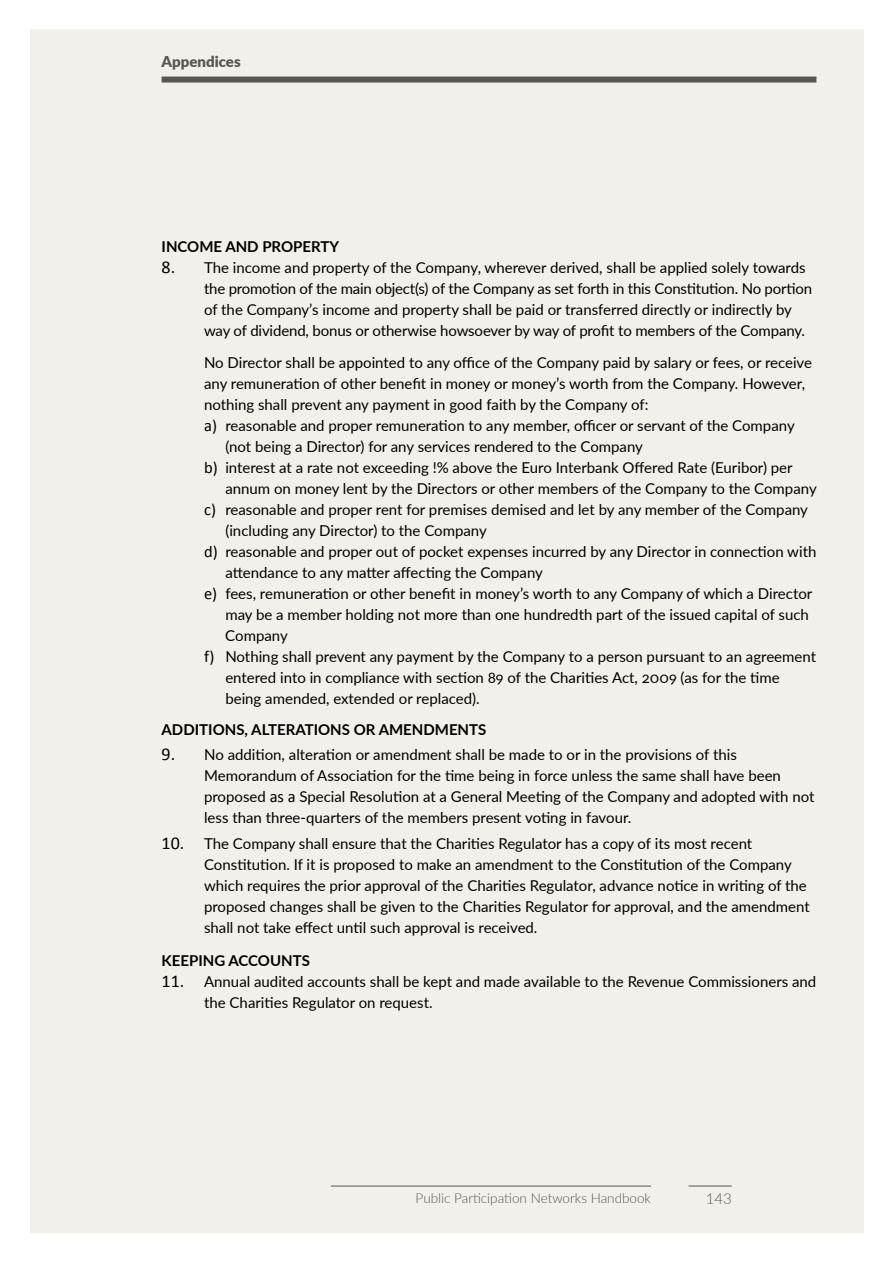
<style>
.page{position:relative;width:893px;height:1263px;background:#fff}
.page>*{position:absolute;margin:0;border:0;box-sizing:border-box;transform-origin:0 0}
.t1{font:15px/21px "Lato";color:#000}
.t2{font:700 15px "Lato";color:#000}
.t3{font:900 15px "Lato";color:#575651}
.t4{font:300 15px "Lato";color:#575651}
.t5{font:300 13.5px "Lato";color:#575651}
.s1{font-family:"Calibri";font-size:18px}
.s2{font-family:"Calibri";font-size:16.5px}
</style>
<div class="page">
<div style="left:30px;top:30px;width:833px;height:1203px;background:#f1f0ea"></div>
<hr style="left:688px;top:1186px;width:44px;height:1px;background:#575651">
<hr style="left:331px;top:1186px;width:320px;height:1px;background:#575651">
<div style="left:162px;top:77px;width:654px;height:6px;background:#575651"></div>
<p class="t3" style="left:162px;top:51px;width:81px">Appendices</p>
<p class="t2" style="left:162px;top:236px;width:179px">INCOME AND PROPERTY</p>
<p class="t1" style="left:204px;top:256px;width:609px;text-indent:-42px"><span class="s1">8.</span> The income and property of the Company, wherever derived, shall be applied solely towards the promotion of the main object(s) of the Company as set forth in this Constitution. No portion of the Company’s income and property shall be paid or transferred directly or indirectly by way of dividend, bonus or otherwise howsoever by way of profit to members of the Company.</p>
<p class="t1" style="left:204px;top:351px;width:609px">No Director shall be appointed to any office of the Company paid by salary or fees, or receive</p>
<p class="t1" style="left:204px;top:372px;width:602px">any remuneration of other benefit in money or money’s worth from the Company. However,</p>
<p class="t1" style="left:204px;top:393px;width:446px">nothing shall prevent any payment in good faith by the Company of:</p>
<p class="t1" style="left:204px;top:414px;width:592px"><span class="s2">a)</span> reasonable and proper remuneration to any member, officer or servant of the Company</p>
<p class="t1" style="left:225px;top:435px;width:419px">(not being a Director) for any services rendered to the Company</p>
<p class="t1" style="left:204px;top:456px;width:590px"><span class="s2">b)</span> interest at a rate not exceeding !% above the Euro Interbank Offered Rate (Euribor) per</p>
<p class="t1" style="left:225px;top:477px;width:593px">annum on money lent by the Directors or other members of the Company to the Company</p>
<p class="t1" style="left:204px;top:498px;width:605px"><span class="s2">c)</span> reasonable and proper rent for premises demised and let by any member of the Company</p>
<p class="t1" style="left:225px;top:519px;width:263px">(including any Director) to the Company</p>
<p class="t1" style="left:204px;top:540px;width:614px"><span class="s2">d)</span> reasonable and proper out of pocket expenses incurred by any Director in connection with</p>
<p class="t1" style="left:225px;top:561px;width:319px">attendance to any matter affecting the Company</p>
<p class="t1" style="left:204px;top:582px;width:610px"><span class="s2">e)</span> fees, remuneration or other benefit in money’s worth to any Company of which a Director</p>
<p class="t1" style="left:225px;top:603px;width:585px">may be a member holding not more than one hundredth part of the issued capital of such</p>
<p class="t1" style="left:225px;top:624px;width:64px">Company</p>
<p class="t1" style="left:204px;top:645px;width:613px"><span class="s2">f)</span> Nothing shall prevent any payment by the Company to a person pursuant to an agreement</p>
<p class="t1" style="left:225px;top:666px;width:556px">entered into in compliance with section 89 of the Charities Act, 2009 (as for the time</p>
<p class="t1" style="left:225px;top:687px;width:256px">being amended, extended or replaced).</p>
<p class="t2" style="left:162px;top:719px;width:326px">ADDITIONS, ALTERATIONS OR AMENDMENTS</p>
<p class="t1" style="left:204px;top:744px;width:612px;text-indent:-42px"><span class="s1">9.</span> No addition, alteration or amendment shall be made to or in the provisions of this Memorandum of Association for the time being in force unless the same shall have been proposed <span class="s2">as a</span> Special Resolution at a General Meeting of the Company and adopted with not less than three-quarters of the members present voting in favour.</p>
<p class="t1" style="left:204px;top:832px;width:607px;text-indent:-42px"><span class="s1">10.</span> The Company shall ensure that the Charities Regulator has a copy of its most recent Constitution. If it is proposed to make an amendment to the Constitution of the Company which requires the prior approval of the Charities Regulator, advance notice in writing of the proposed changes shall be given to the Charities Regulator for approval, and the amendment shall not take effect until such approval is received.</p>
<p class="t2" style="left:162px;top:949px;width:150px">KEEPING ACCOUNTS</p>
<p class="t1" style="left:204px;top:970px;width:614px;text-indent:-43px"><span class="s1">11.</span> Annual audited accounts shall be kept and made available to the Revenue Commissioners and the Charities Regulator on request.</p>
<p class="t5" style="left:416px;top:1189px;width:237px">Public Participation Networks Handbook</p>
<p class="t4" style="left:706px;top:1188px;width:28px">143</p>
</div>
